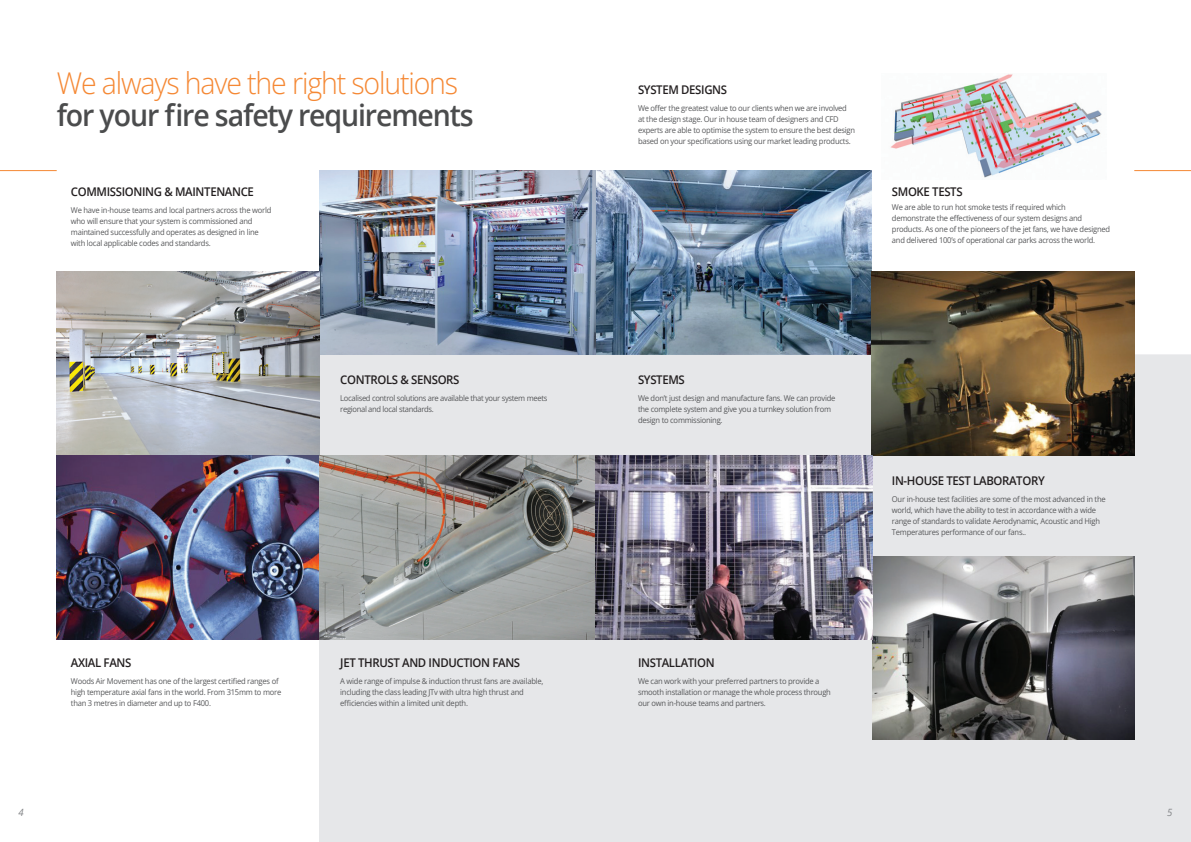
<style>
.page{position:relative;width:1191px;height:842px;background:#fff}
.page>*{position:absolute;margin:0;border:0;box-sizing:border-box;transform-origin:0 0}
.t1{font:300 30px "Open Sans";letter-spacing:-.04em;color:#f58834;scale:.95 1}
.t2{font:600 30px "Open Sans";letter-spacing:-.04em;color:#4b4c4d;scale:.95 1}
.t3{font:600 12px "Open Sans";letter-spacing:-.03em;color:#231f20;scale:.95 1}
.t4{font:italic 10px "Open Sans";color:#808285;scale:.95 1}
.t5{font:8px/11px "Open Sans";letter-spacing:-.03em;color:#57585a;scale:.95 1}
</style>
<div class="page">
<hr style="left:0;top:170px;width:57px;height:1px;background:#f58834">
<hr style="left:1134px;top:170px;width:57px;height:1px;background:#f58834">
<div style="left:319px;top:354px;width:872px;height:488px;background:#e6e7e9"></div>
<img style="left:319px;top:170px;width:553px;height:184px">
<img style="left:890px;top:74px;width:212px;height:104px">
<img style="left:57px;top:271px;width:262px;height:368px">
<img style="left:319px;top:455px;width:553px;height:184px">
<img style="left:872px;top:271px;width:262px;height:184px">
<img style="left:872px;top:556px;width:262px;height:184px">
<h1 class="t1" style="left:57px;top:62px;width:424px">We always have the right solutions</h1>
<h1 class="t2" style="left:57px;top:94px;width:440px">for your fire safety requirements</h1>
<h2 class="t3" style="left:71px;top:184px;width:194px">COMMISSIONING &amp; MAINTENANCE</h2>
<p class="t5" style="left:71px;top:204px;width:212px">We have in-house teams and local partners across the world who will ensure that your system is commissioned and maintained successfully and operates as designed in line with local applicable codes and standards.</p>
<h2 class="t3" style="left:340px;top:372px;width:127px">CONTROLS &amp; SENSORS</h2>
<p class="t5" style="left:340px;top:392px;width:219px">Localised control solutions are available that your system meets regional and local standards.</p>
<h2 class="t3" style="left:71px;top:654px;width:65px">AXIAL FANS</h2>
<p class="t5" style="left:71px;top:675px;width:223px">Woods Air Movement has one of the largest certified ranges of high temperature axial fans in the world. From 315mm to more than 3 metres in diameter and up to F400.</p>
<h2 class="t3" style="left:340px;top:654px;width:191px">JET THRUST AND INDUCTION FANS</h2>
<p class="t5" style="left:340px;top:675px;width:215px">A wide range of impulse &amp; induction thrust fans are available, including the class leading JTv with ultra high thrust and efficiencies within a limited unit depth.</p>
<h2 class="t3" style="left:638px;top:82px;width:95px">SYSTEM DESIGNS</h2>
<p class="t5" style="left:638px;top:102px;width:230px">We offer the greatest value to our clients when we are involved at the design stage. Our in house team of designers and CFD experts are able to optimise the system to ensure the best design based on your specifications using our market leading products.</p>
<h2 class="t3" style="left:892px;top:184px;width:76px">SMOKE TESTS</h2>
<p class="t5" style="left:892px;top:201px;width:231px">We are able to run hot smoke tests if required which demonstrate the effectiveness of our system designs and products. As one of the pioneers of the jet fans, we have designed and delivered 100’s of operational car parks across the world.</p>
<h2 class="t3" style="left:638px;top:372px;width:51px">SYSTEMS</h2>
<p class="t5" style="left:638px;top:392px;width:209px">We don’t just design and manufacture fans. We can provide the complete system and give you a turnkey solution from design to commissioning.</p>
<h2 class="t3" style="left:638px;top:654px;width:82px">INSTALLATION</h2>
<p class="t5" style="left:638px;top:675px;width:205px">We can work with your preferred partners to provide a smooth installation or manage the whole process through our own in-house teams and partners.</p>
<h2 class="t3" style="left:892px;top:473px;width:162px">IN-HOUSE TEST LABORATORY</h2>
<p class="t5" style="left:892px;top:493px;width:226px">Our in-house test facilities are some of the most advanced in the world, which have the ability to test in accordance with a wide range of standards to validate Aerodynamic, Acoustic and High Temperatures performance of our fans..</p>
<p class="t4" style="left:19px;top:805px;width:7px">4</p>
<p class="t4" style="left:1167px;top:805px;width:7px">5</p>
</div>
